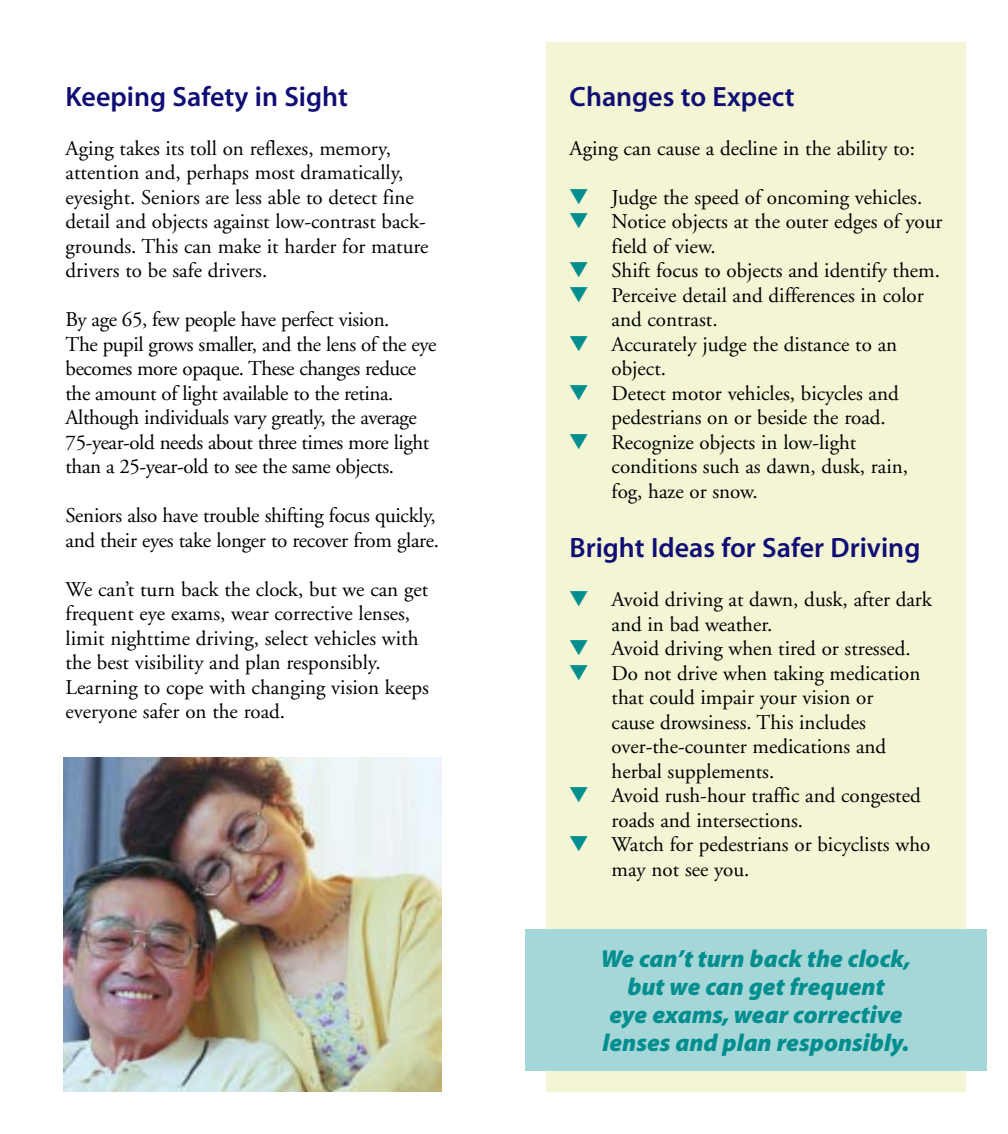
<style>
.page{position:relative;width:1008px;height:1134px;background:#fff}
.page>*{position:absolute;margin:0;border:0;box-sizing:border-box;transform-origin:0 0}
.t1{font:28px "Myriad MM.565.600";color:#100d75}
.t2{font:24.5px/28px "Myriad MM It.830.300";color:#028e8f;text-align:center}
.t3{font:21px/24.5px "Adobe Garamond";color:#000}
.t4{font:21px/24.5px "Adobe Garamond";letter-spacing:-.02em;color:#000}
.s1{font-family:"Monotype Sorts";color:#028e8f}
</style>
<div class="page">
<div style="left:546px;top:42px;width:420px;height:1050px;background:#f3f5d4"></div>
<div style="left:525px;top:929px;width:462px;height:142px;background:#a6d7d8"></div>
<img style="left:64px;top:758px;width:377px;height:334px">
<h1 class="t1" style="left:66px;top:86px;width:284px">Keeping Safety in Sight</h1>
<p class="t3" style="left:66px;top:138px;width:364px">Aging takes its toll on reflexes, memory, attention and, perhaps most dramatically, eyesight. Seniors are less able to detect fine detail and objects against low-contrast back&shy;grounds. This can make it harder for mature drivers to be safe drivers.</p>
<p class="t4" style="left:66px;top:309px;width:372px">By age 65, few people have perfect vision.<br>The pupil grows smaller, and the lens of the eye becomes more opaque. These changes reduce the amount of light available to the retina.<br>Although individuals vary greatly, the average 75-year-old needs about three times more light than a 25-year-old to see the same objects.</p>
<p class="t3" style="left:66px;top:505px;width:375px">Seniors also have trouble shifting focus quickly, and their eyes take longer to recover from glare.</p>
<p class="t3" style="left:66px;top:579px;width:365px">We can’t turn back the clock, but we can get frequent eye exams, wear corrective lenses, limit nighttime driving, select vehicles with the best visibility and plan responsibly.<br>Learning to cope with changing vision keeps everyone safer on the road.</p>
<h1 class="t1" style="left:570px;top:86px;width:226px">Changes to Expect</h1>
<p class="t3" style="left:570px;top:138px;width:347px">Aging can cause a decline in the ability to:</p>
<p class="t3" style="left:570px;top:187px;width:354px"><span class="s1">▼</span> Judge the speed of oncoming vehicles.</p>
<p class="t3" style="left:612px;top:211px;width:332px;text-indent:-42px"><span class="s1">▼</span> Notice objects at the outer edges of your field of view.</p>
<p class="t3" style="left:570px;top:260px;width:372px"><span class="s1">▼</span> Shift focus to objects and identify them.</p>
<p class="t3" style="left:612px;top:285px;width:314px;text-indent:-42px"><span class="s1">▼</span> Perceive detail and differences in color and contrast.</p>
<p class="t3" style="left:612px;top:334px;width:287px;text-indent:-42px"><span class="s1">▼</span> Accurately judge the distance to an object.</p>
<p class="t3" style="left:612px;top:383px;width:289px;text-indent:-42px"><span class="s1">▼</span> Detect motor vehicles, bicycles and pedestrians on or beside the road.</p>
<p class="t3" style="left:612px;top:432px;width:298px;text-indent:-42px"><span class="s1">▼</span> Recognize objects in low-light conditions such as dawn, dusk, rain, fog, haze or snow.</p>
<h1 class="t1" style="left:570px;top:537px;width:352px">Bright Ideas for Safer Driving</h1>
<p class="t3" style="left:612px;top:589px;width:322px;text-indent:-42px"><span class="s1">▼</span> Avoid driving at dawn, dusk, after dark and in bad weather.</p>
<p class="t3" style="left:570px;top:638px;width:343px"><span class="s1">▼</span> Avoid driving when tired or stressed.</p>
<p class="t3" style="left:612px;top:663px;width:310px;text-indent:-42px"><span class="s1">▼</span> Do not drive when taking medication that could impair your vision or cause drowsiness. This includes over-the-counter medications and herbal supplements.</p>
<p class="t3" style="left:612px;top:785px;width:311px;text-indent:-42px"><span class="s1">▼</span> Avoid rush-hour traffic and congested roads and intersections.</p>
<p class="t3" style="left:612px;top:834px;width:320px;text-indent:-42px"><span class="s1">▼</span> Watch for pedestrians or bicyclists who may not see you.</p>
<p class="t2" style="left:601px;top:947px;width:312px">We can’t turn back the clock, but we can get frequent<br>eye exams, wear corrective lenses and plan responsibly.</p>
</div>
